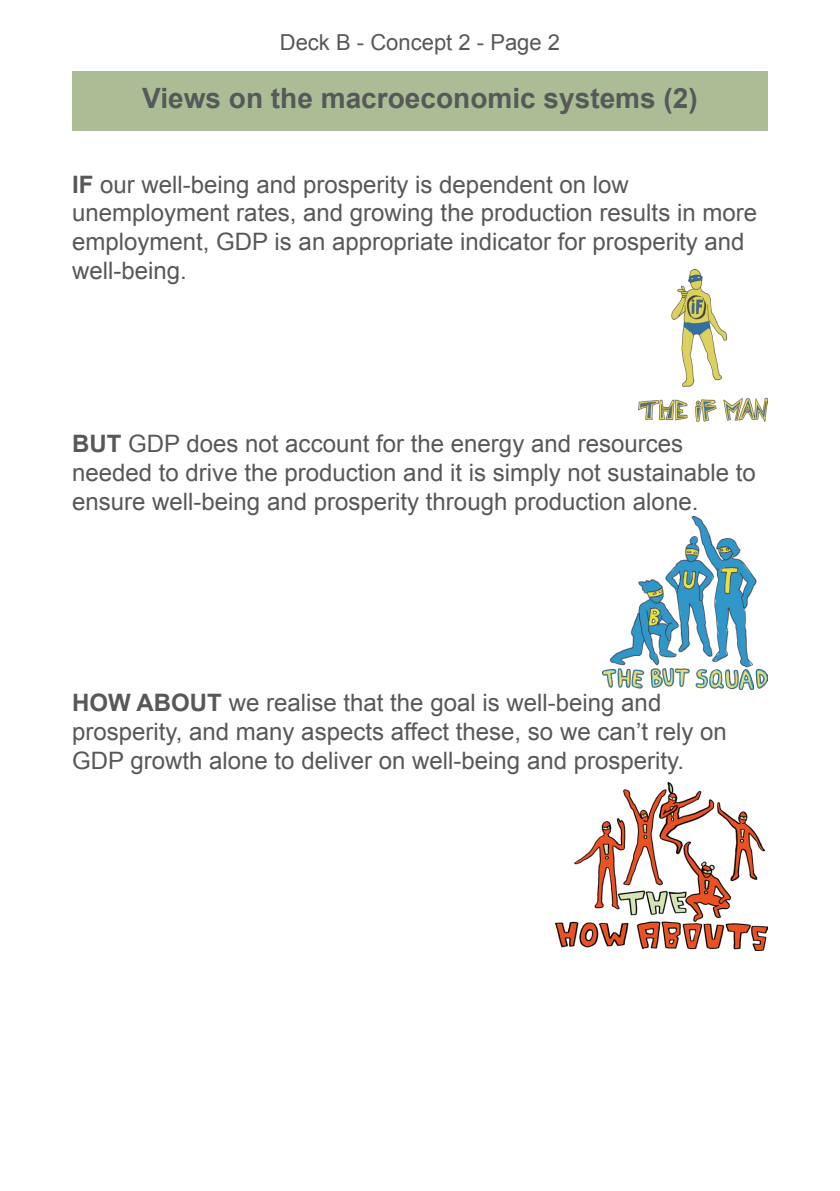
<style>
.page{position:relative;width:840px;height:1191px;background:#fff}
.page>*{position:absolute;margin:0;border:0;box-sizing:border-box;transform-origin:0 0}
.t1{font:700 28px "Arial";color:#57585a}
.t2{font:24px/28.8px "Arial";color:#57585a}
.t3{font:22px "Arial";color:#57585a}
.s1{font-weight:700}
</style>
<div class="page">
<div style="left:72px;top:71px;width:695px;height:59px;background:#acbd95"></div>
<img style="left:638px;top:269px;width:129px;height:152px">
<img style="left:602px;top:516px;width:165px;height:174px">
<img style="left:555px;top:782px;width:212px;height:168px">
<p class="t3" style="left:280px;top:30px;width:282px">Deck B - Concept 2 - Page 2</p>
<p class="t1" style="left:142px;top:83px;width:557px">Views on the macroeconomic systems (2)</p>
<p class="t2" style="left:72px;top:170px;width:686px"><span class="s1">IF</span> our well-being and prosperity is dependent on low unemployment rates, and growing the production results in more employment, GDP is an appropriate indicator for prosperity and well-being.</p>
<p class="t2" style="left:72px;top:429px;width:685px"><span class="s1">BUT</span> GDP does not account for the energy and resources needed to drive the production and it is simply not sustainable to ensure well-being and prosperity through production alone.</p>
<p class="t2" style="left:72px;top:688px;width:656px"><span class="s1">HOW ABOUT</span> we realise that the goal is well-being and prosperity, and many aspects affect these, so we can’t rely on<br>GDP growth alone to deliver on well-being and prosperity.</p>
</div>
